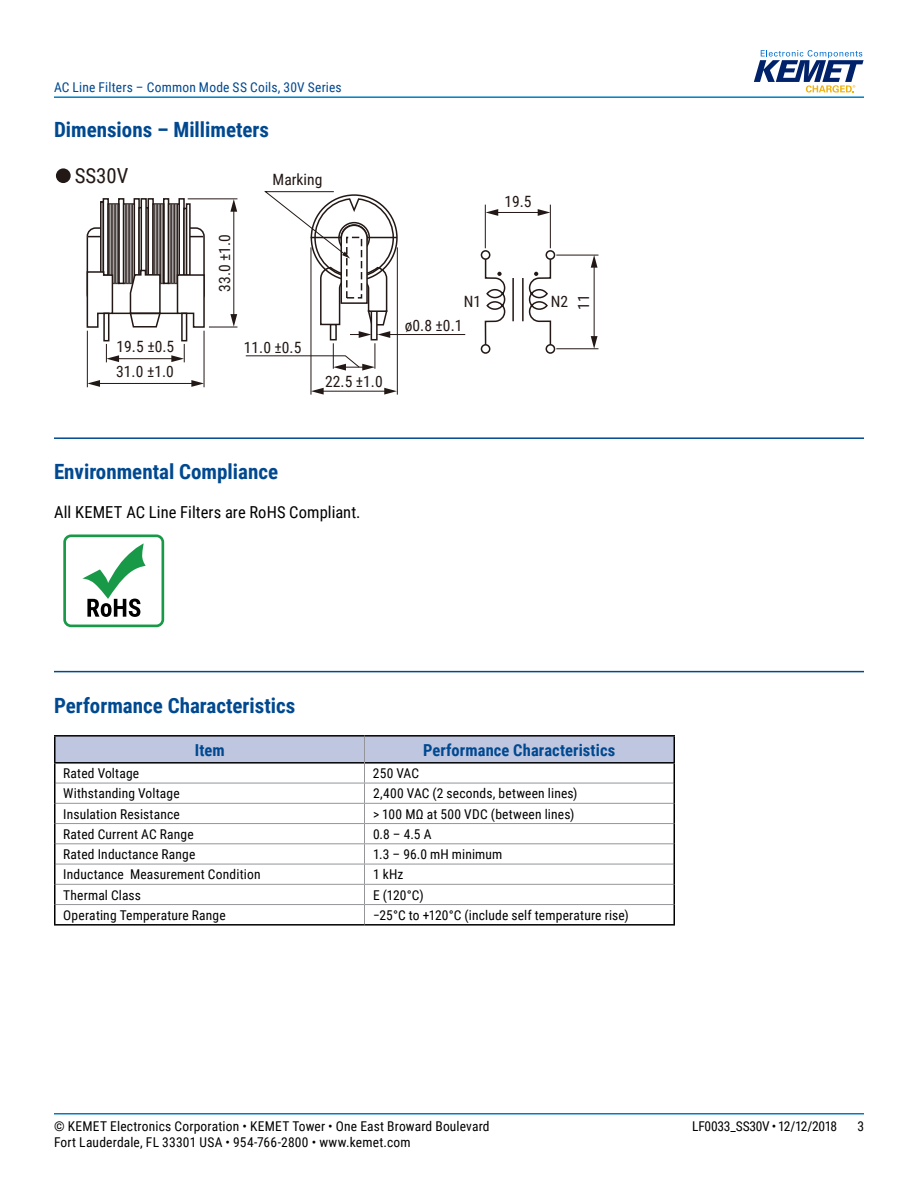
<style>
.page{position:relative;width:918px;height:1188px;background:#fff}
.page>*{position:absolute;margin:0;border:0;box-sizing:border-box;transform-origin:0 0}
.t1{font:700 21px "Roboto Condensed";color:#004990}
.t2{font:20.85px "Roboto Condensed";color:#221815}
.t3{font:16.5px "Roboto Condensed";letter-spacing:.005em;color:#000}
.t4{font:700 16.5px "Roboto Condensed";letter-spacing:.005em;color:#004990}
.t5{font:15.6px/25.3px "Roboto Condensed";color:#221815}
.t6{font:13.5px "Roboto Condensed";letter-spacing:.015em;color:#000}
.t7{font:13.5px "Roboto Condensed";letter-spacing:.015em;color:#004990}
.t8{font:13.5px "Roboto Condensed";letter-spacing:-.025em;color:#000}
</style>
<div class="page">
<hr style="left:54px;top:1113px;width:810px;height:2px;background:#007dc3">
<hr style="left:54px;top:96px;width:810px;height:2px;background:#007dc3">
<svg style="left:754px;top:50px;width:110px;height:43px"></svg>
<hr style="left:54px;top:437px;width:810px;height:2px;background:#004990">
<hr style="left:54px;top:671px;width:810px;height:1px;background:#004990">
<hr style="left:556px;top:255px;width:42px;height:1px;background:#221815">
<hr style="left:556px;top:348px;width:42px;height:1px;background:#221815">
<hr style="left:594px;top:265px;width:1px;height:73px;background:#221815">
<svg style="left:591px;top:336px;width:7px;height:13px"></svg>
<svg style="left:591px;top:255px;width:7px;height:13px"></svg>
<hr style="left:485px;top:205px;width:1px;height:43px;background:#221815">
<hr style="left:496px;top:212px;width:44px;height:1px;background:#221815">
<svg style="left:486px;top:209px;width:12px;height:7px"></svg>
<svg style="left:538px;top:209px;width:12px;height:7px"></svg>
<hr style="left:550px;top:205px;width:1px;height:43px;background:#221815">
<hr style="left:188px;top:198px;width:49px;height:1px;background:#221815">
<hr style="left:233px;top:209px;width:1px;height:107px;background:#221815">
<svg style="left:230px;top:199px;width:7px;height:13px"></svg>
<div style="left:56px;top:168px;width:15px;height:15px;background:#221815;border-radius:50%"></div>
<hr style="left:87px;top:331px;width:1px;height:56px;background:#221815">
<hr style="left:204px;top:331px;width:1px;height:56px;background:#221815">
<hr style="left:98px;top:383px;width:96px;height:1px;background:#221815">
<svg style="left:87px;top:380px;width:13px;height:7px"></svg>
<svg style="left:191px;top:380px;width:13px;height:7px"></svg>
<hr style="left:117px;top:358px;width:57px;height:1px;background:#221815">
<svg style="left:106px;top:344px;width:13px;height:18px"></svg>
<svg style="left:171px;top:344px;width:14px;height:18px"></svg>
<hr style="left:388px;top:334px;width:77px;height:1px;background:#221815">
<hr style="left:311px;top:247px;width:1px;height:148px;background:#221815">
<hr style="left:397px;top:247px;width:1px;height:148px;background:#221815">
<hr style="left:321px;top:391px;width:66px;height:1px;background:#221815">
<svg style="left:311px;top:388px;width:13px;height:7px"></svg>
<svg style="left:384px;top:388px;width:13px;height:7px"></svg>
<hr style="left:311px;top:237px;width:86px;height:1px;background:#221815">
<div style="left:87px;top:227px;width:118px;height:76px;border:2px solid #221815;border-radius:8px"></div>
<hr style="left:87px;top:236px;width:117px;height:1px;background:#221815">
<div style="left:100px;top:201px;width:4px;height:73px;border:2px solid #221815"></div>
<div style="left:103px;top:198px;width:6px;height:78px;border:2px solid #221815"></div>
<div style="left:138px;top:207px;width:11px;height:69px;border:2px solid #221815"></div>
<div style="left:141px;top:198px;width:6px;height:78px;border:2px solid #221815"></div>
<div style="left:108px;top:204px;width:11px;height:79px;background:#a3a09e"></div>
<div style="left:107px;top:203px;width:13px;height:81px;border:2px solid #221815"></div>
<hr style="left:117px;top:204px;width:1px;height:79px;background:#221815">
<hr style="left:115px;top:204px;width:1px;height:79px;background:#221815">
<hr style="left:114px;top:204px;width:1px;height:79px;background:#221815">
<hr style="left:112px;top:204px;width:1px;height:79px;background:#221815">
<hr style="left:111px;top:204px;width:1px;height:79px;background:#221815">
<hr style="left:109px;top:204px;width:1px;height:79px;background:#221815">
<div style="left:124px;top:204px;width:10px;height:79px;background:#a5a19f"></div>
<div style="left:123px;top:203px;width:12px;height:81px;border:2px solid #221815"></div>
<hr style="left:132px;top:204px;width:1px;height:79px;background:#221815">
<hr style="left:131px;top:204px;width:1px;height:79px;background:#221815">
<hr style="left:129px;top:204px;width:1px;height:79px;background:#221815">
<hr style="left:128px;top:204px;width:1px;height:79px;background:#221815">
<hr style="left:126px;top:204px;width:1px;height:79px;background:#221815">
<hr style="left:125px;top:204px;width:1px;height:79px;background:#221815">
<div style="left:148px;top:198px;width:6px;height:78px;border:2px solid #221815"></div>
<div style="left:179px;top:199px;width:5px;height:76px;background:#fff"></div>
<div style="left:183px;top:208px;width:4px;height:68px;border:2px solid #221815"></div>
<div style="left:186px;top:203px;width:5px;height:73px;border:2px solid #221815"></div>
<div style="left:153px;top:204px;width:11px;height:79px;background:#a29e9d"></div>
<div style="left:152px;top:203px;width:13px;height:81px;border:2px solid #221815"></div>
<hr style="left:162px;top:204px;width:1px;height:79px;background:#221815">
<hr style="left:160px;top:204px;width:1px;height:79px;background:#221815">
<hr style="left:159px;top:204px;width:1px;height:79px;background:#221815">
<hr style="left:157px;top:204px;width:1px;height:79px;background:#221815">
<hr style="left:156px;top:204px;width:1px;height:79px;background:#221815">
<hr style="left:154px;top:204px;width:1px;height:79px;background:#221815">
<div style="left:169px;top:204px;width:10px;height:79px;background:#9f9a9a"></div>
<div style="left:168px;top:203px;width:12px;height:81px;border:2px solid #221815"></div>
<hr style="left:177px;top:204px;width:1px;height:79px;background:#221815">
<hr style="left:176px;top:204px;width:1px;height:79px;background:#221815">
<hr style="left:174px;top:204px;width:1px;height:79px;background:#221815">
<hr style="left:173px;top:204px;width:1px;height:79px;background:#221815">
<hr style="left:171px;top:204px;width:1px;height:79px;background:#221815">
<hr style="left:170px;top:204px;width:1px;height:79px;background:#221815">
<svg style="left:86px;top:270px;width:28px;height:59px"></svg>
<svg style="left:176px;top:274px;width:61px;height:55px"></svg>
<svg style="left:129px;top:269px;width:33px;height:59px"></svg>
<hr style="left:112px;top:313px;width:66px;height:1px;background:#221815">
<div style="left:103px;top:313px;width:6px;height:28px;border:2px solid #221815"></div>
<div style="left:181px;top:313px;width:6px;height:28px;border:2px solid #221815"></div>
<svg style="left:245px;top:191px;width:150px;height:180px"></svg>
<div style="left:481px;top:250px;width:9px;height:10px;border:2px solid #221815;border-radius:50%"></div>
<div style="left:481px;top:344px;width:9px;height:10px;border:2px solid #221815;border-radius:50%"></div>
<svg style="left:484px;top:258px;width:22px;height:88px"></svg>
<div style="left:546px;top:250px;width:9px;height:10px;border:2px solid #221815;border-radius:50%"></div>
<div style="left:546px;top:344px;width:9px;height:10px;border:2px solid #221815;border-radius:50%"></div>
<svg style="left:528px;top:258px;width:24px;height:88px"></svg>
<hr style="left:512px;top:278px;width:2px;height:43px;background:#221815">
<hr style="left:522px;top:278px;width:2px;height:43px;background:#221815">
<div style="left:63px;top:534px;width:101px;height:93px;border:3px solid #189948;border-radius:6px"></div>
<svg style="left:82px;top:543px;width:64px;height:74px"></svg>
<hr style="left:54px;top:735px;width:310px;height:2px;background:#000">
<hr style="left:364px;top:735px;width:311px;height:2px;background:#000">
<hr style="left:54px;top:924px;width:310px;height:2px;background:#000">
<hr style="left:364px;top:924px;width:311px;height:2px;background:#000">
<svg style="left:54px;top:736px;width:621px;height:188px"></svg>
<p class="t7" style="left:54px;top:78px;width:289px">AC Line Filters – Common Mode SS Coils, 30V Series</p>
<h1 class="t1" style="left:54px;top:115px;width:217px">Dimensions – Millimeters</h1>
<h2 class="t2" style="left:75px;top:161px;width:55px">SS30V</h2>
<p class="t5" style="left:211px;top:292px;width:59px;rotate:-90deg">33.0 ±1.0</p>
<p class="t5" style="left:273px;top:166px;width:51px">Marking</p>
<p class="t5" style="left:116px;top:333px;width:59px">19.5 ±0.5<br>31.0 ±1.0</p>
<p class="t5" style="left:244px;top:334px;width:59px">11.0 ±0.5</p>
<p class="t5" style="left:325px;top:368px;width:59px">22.5 ±1.0</p>
<p class="t5" style="left:504px;top:188px;width:29px">19.5</p>
<p class="t5" style="left:464px;top:288px;width:19px">N1</p>
<p class="t5" style="left:551px;top:288px;width:19px">N2</p>
<p class="t5" style="left:570px;top:310px;width:17px;rotate:-90deg">11</p>
<p class="t5" style="left:405px;top:312px;width:59px">ø0.8 ±0.1</p>
<h1 class="t1" style="left:54px;top:457px;width:226px">Environmental Compliance</h1>
<p class="t3" style="left:54px;top:501px;width:308px">All KEMET AC Line Filters are RoHS Compliant.</p>
<h1 class="t1" style="left:54px;top:691px;width:243px">Performance Characteristics</h1>
<p class="t4" style="left:195px;top:738px;width:31px">Item</p>
<p class="t4" style="left:423px;top:738px;width:194px">Performance Characteristics</p>
<p class="t6" style="left:63px;top:764px;width:77px">Rated Voltage</p>
<p class="t6" style="left:373px;top:764px;width:48px">250 VAC</p>
<p class="t6" style="left:63px;top:784px;width:118px">Withstanding Voltage</p>
<p class="t6" style="left:373px;top:784px;width:206px">2,400 VAC (2 seconds, between lines)</p>
<p class="t6" style="left:63px;top:804px;width:118px">Insulation Resistance</p>
<p class="t6" style="left:373px;top:804px;width:203px">&gt; 100 MΩ at 500 VDC (between lines)</p>
<p class="t6" style="left:63px;top:824px;width:132px">Rated Current AC Range</p>
<p class="t6" style="left:373px;top:824px;width:60px">0.8 – 4.5 A</p>
<p class="t6" style="left:63px;top:845px;width:134px">Rated Inductance Range</p>
<p class="t6" style="left:373px;top:845px;width:131px">1.3 – 96.0 mH minimum</p>
<p class="t6" style="left:63px;top:865px;width:199px">Inductance Measurement Condition</p>
<p class="t6" style="left:373px;top:865px;width:32px">1 kHz</p>
<p class="t6" style="left:63px;top:885px;width:79px">Thermal Class</p>
<p class="t6" style="left:373px;top:885px;width:52px">E (120°C)</p>
<p class="t6" style="left:63px;top:905px;width:164px">Operating Temperature Range</p>
<p class="t6" style="left:373px;top:905px;width:257px">−25°C to +120°C (include self temperature rise)</p>
<p class="t6" style="left:54px;top:1116px;width:437px">© KEMET Electronics Corporation • KEMET Tower • One East Broward Boulevard</p>
<p class="t8" style="left:692px;top:1116px;width:146px">LF0033_SS30V • 12/12/2018</p>
<p class="t6" style="left:857px;top:1116px;width:8px">3</p>
<p class="t6" style="left:54px;top:1133px;width:358px">Fort Lauderdale, FL 33301 USA • 954-766-2800 • www.kemet.com</p>
</div>
